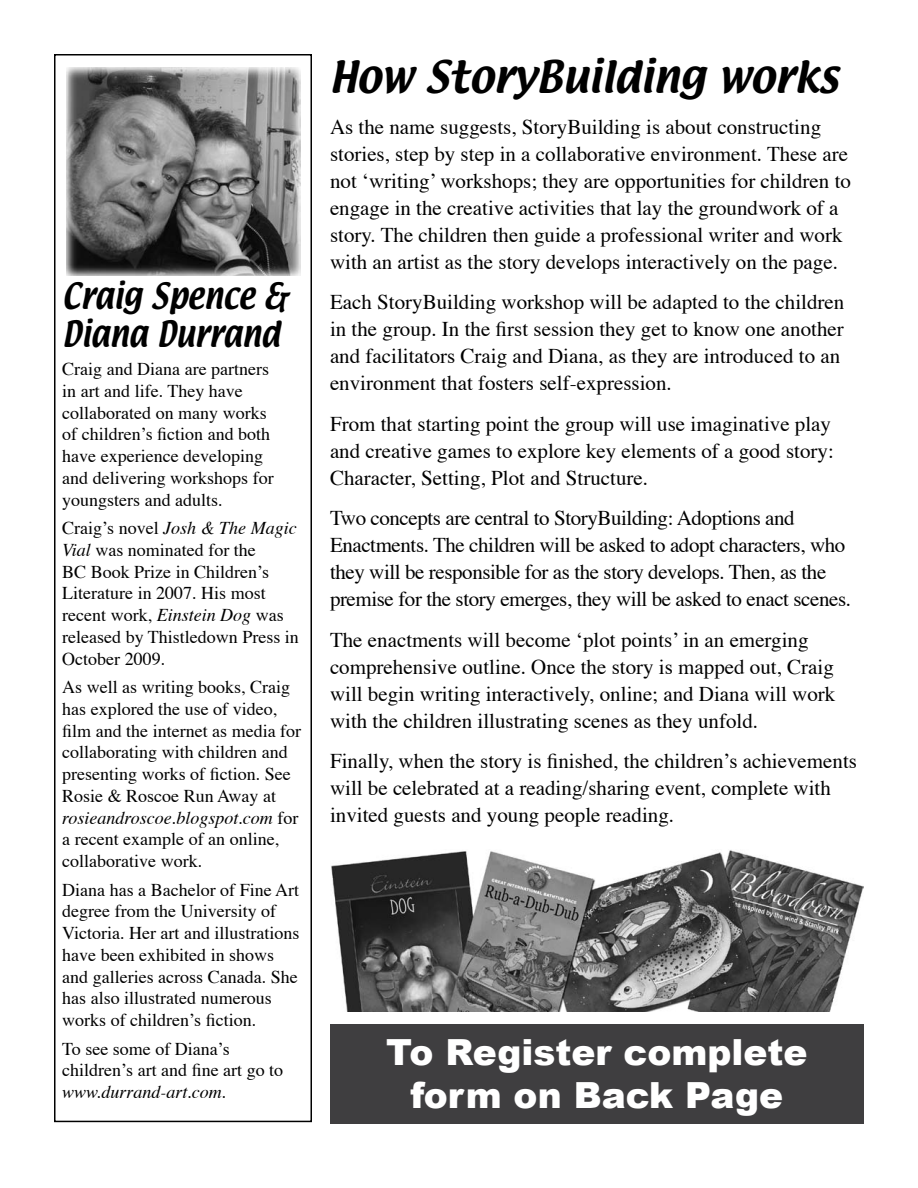
<style>
.page{position:relative;width:918px;height:1188px;background:#fff}
.page>*{position:absolute;margin:0;border:0;box-sizing:border-box;transform-origin:0 0}
.t1{font:39px "Textile";color:#000}
.t2{font:900 36px/43.2px "Arial";color:#fff;text-align:center}
.t3{font:31.5px/37.8px "Textile";color:#000;scale:.9 1}
.t4{font:21px/27px "Times";color:#000}
.t5{font:21px/27px "Times";letter-spacing:-.02em;color:#000}
.t6{font:18px/21.8px "Times";color:#000}
.s1{font-style:italic}
</style>
<div class="page">
<div style="left:54px;top:54px;width:258px;height:1068px;border:2px solid #000"></div>
<img style="left:67px;top:68px;width:233px;height:207px">
<img style="left:331px;top:850px;width:532px;height:162px">
<div style="left:330px;top:1024px;width:533px;height:99px;background:#3f3e40"></div>
<h3 class="t3" style="left:62px;top:278px;width:252px">Craig Spence &amp;<br>Diana Durrand</h3>
<p class="t6" style="left:62px;top:357px;width:213px">Craig and Diana are partners in art and life. They have collaborated on many works of children’s fiction and both have experience developing and delivering workshops for youngsters and adults.</p>
<p class="t6" style="left:62px;top:516px;width:238px">Craig’s novel <span class="s1">Josh &amp; The Magic<br>Vial</span> was nominated for the<br>BC Book Prize in Children’s<br>Literature in 2007. His most recent work, <span class="s1">Einstein Dog</span> was released by Thistledown Press in<br>October 2009.</p>
<p class="t6" style="left:62px;top:675px;width:240px">As well as writing books, Craig has explored the use of video, film and the internet as media for collaborating with children and presenting works of fiction. See<br>Rosie &amp; Roscoe Run Away at <span class="s1">rosieandroscoe.blogspot.com</span> for a recent example of an online, collaborative work.</p>
<p class="t6" style="left:62px;top:877px;width:239px">Diana has a Bachelor of Fine Art degree from the University of<br>Victoria. Her art and illustrations have been exhibited in shows and galleries across Canada. She has also illustrated numerous works of children’s fiction.</p>
<p class="t6" style="left:62px;top:1036px;width:222px">To see some of Diana’s children’s art and fine art go to <span class="s1">www.durrand-art.com</span>.</p>
<h1 class="t1" style="left:330px;top:50px;width:510px">How StoryBuilding works</h1>
<p class="t4" style="left:330px;top:112px;width:523px">As the name suggests, StoryBuilding is about constructing stories, step by step in a collaborative environment. These are not ‘writing’ workshops; they are opportunities for children to engage in the creative activities that lay the groundwork of a story. The children then guide a professional writer and work with an artist as the story develops interactively on the page.</p>
<p class="t4" style="left:330px;top:287px;width:516px">Each StoryBuilding workshop will be adapted to the children in the group. In the first session they get to know one another and facilitators Craig and Diana, as they are introduced to an environment that fosters self-expression.</p>
<p class="t4" style="left:330px;top:409px;width:505px">From that starting point the group will use imaginative play and creative games to explore key elements of a good story:<br>Character, Setting, Plot and Structure.</p>
<p class="t5" style="left:330px;top:503px;width:523px">Two concepts are central to StoryBuilding: Adoptions and Enactments. The children will be asked to adopt characters, who they will be responsible for as the story develops. Then, as the premise for the story emerges, they will be asked to enact scenes.</p>
<p class="t4" style="left:330px;top:625px;width:507px">The enactments will become ‘plot points’ in an emerging comprehensive outline. Once the story is mapped out, Craig will begin writing interactively, online; and Diana will work with the children illustrating scenes as they unfold.</p>
<p class="t4" style="left:330px;top:746px;width:529px">Finally, when the story is finished, the children’s achievements will be celebrated at a reading/sharing event, complete with invited guests and young people reading.</p>
<h2 class="t2" style="left:386px;top:1031px;width:423px">To Register complete form on Back Page</h2>
</div>
